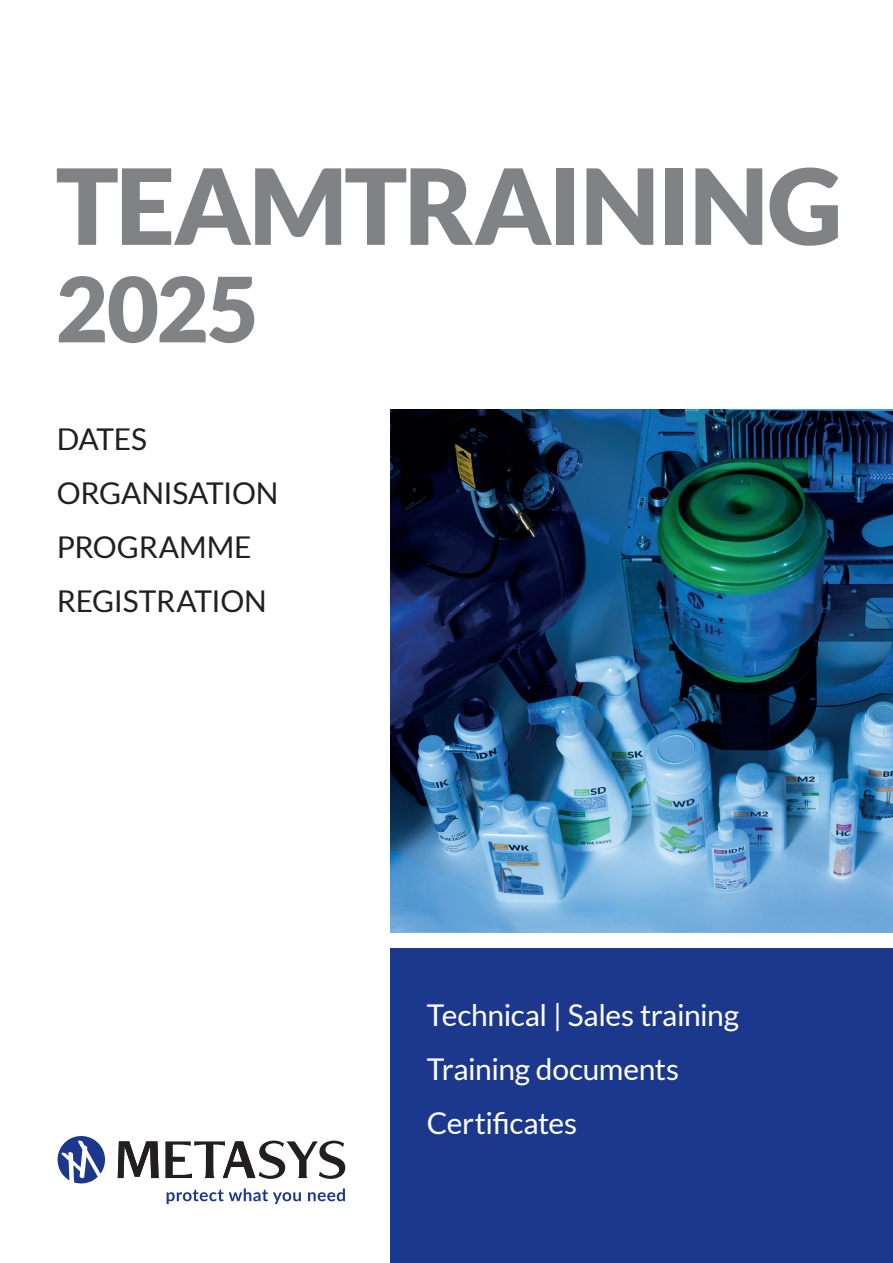
<style>
.page{position:relative;width:893px;height:1263px;background:#fff}
.page>*{position:absolute;margin:0;border:0;box-sizing:border-box;transform-origin:0 0}
.t1{font:900 105px "Lato";letter-spacing:-.02em;color:#808285}
.t2{font:900 90px "Lato";color:#808285}
.t3{font:30px/54px "Lato";letter-spacing:-.015em;color:#fff}
.t4{font:30px/54px "Lato";letter-spacing:-.01em;color:#231f20}
</style>
<div class="page">
<img style="left:390px;top:410px;width:503px;height:522px">
<div style="left:390px;top:948px;width:503px;height:315px;background:#1b388c"></div>
<svg style="left:165px;top:1140px;width:180px;height:39px"></svg>
<svg style="left:118px;top:1141px;width:41px;height:37px"></svg>
<svg style="left:58px;top:1136px;width:47px;height:48px"></svg>
<svg style="left:167px;top:1188px;width:134px;height:16px"></svg>
<svg style="left:308px;top:1188px;width:37px;height:13px"></svg>
<h1 class="t1" style="left:56px;top:145px;width:788px">TEAMTRAINING</h1>
<h2 class="t2" style="left:56px;top:257px;width:205px">2025</h2>
<p class="t4" style="left:57px;top:412px;width:223px">DATES<br>ORGANISATION<br>PROGRAMME<br>REGISTRATION</p>
<p class="t3" style="left:427px;top:988px;width:314px">Technical | Sales training<br>Training documents<br>Certificates</p>
</div>
